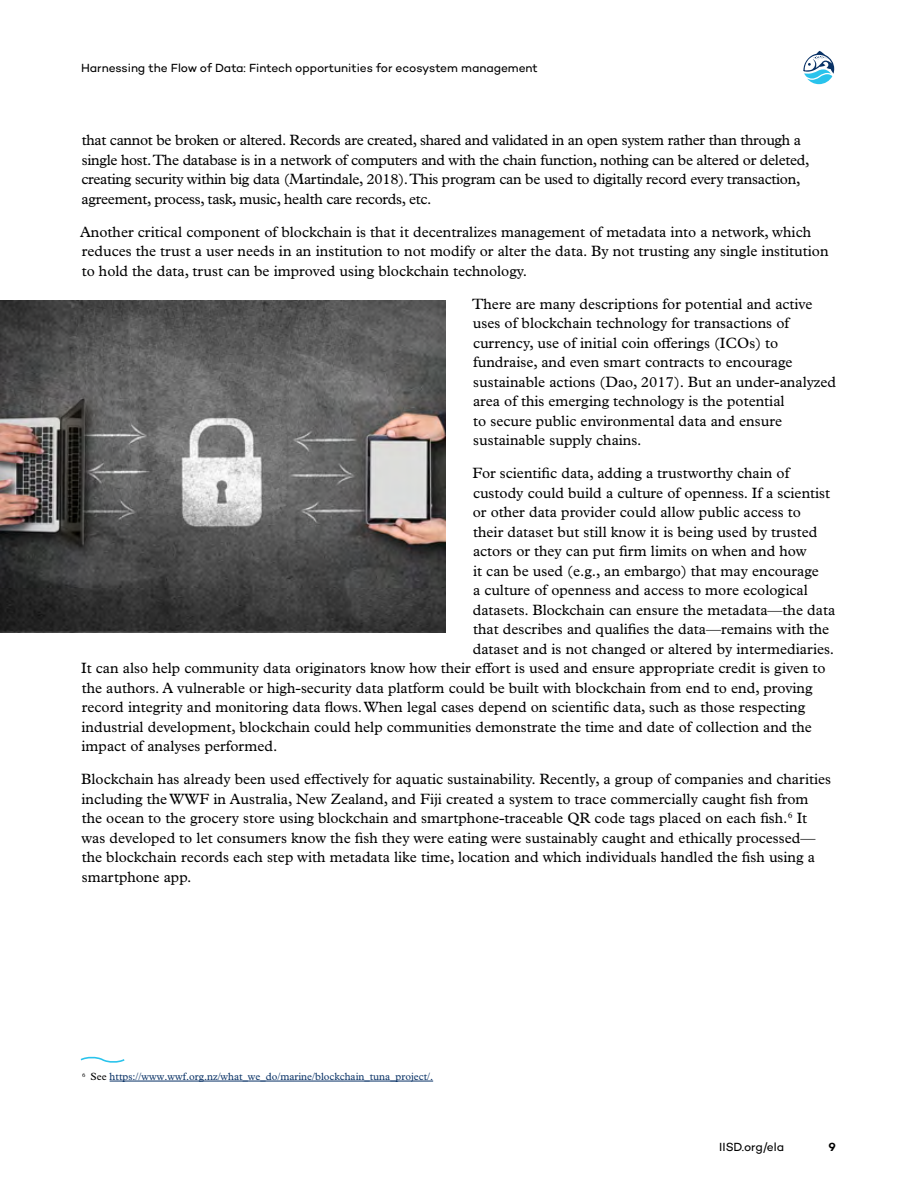
<style>
.page{position:relative;width:918px;height:1188px;background:#fff}
.page>*{position:absolute;margin:0;border:0;box-sizing:border-box;transform-origin:0 0}
.t1{font:15px/19.5px "Plantin MT Pro";color:#000}
.t2{font:15px/19.5px "Plantin MT Pro";letter-spacing:-.02em;color:#000}
.t3{font:12px "Campton";letter-spacing:-.005em;color:#000}
.t4{font:600 12px "Campton";color:#000}
.t5{font:10.5px "Plantin MT Pro";color:#093266}
.s1{color:#000}
</style>
<div class="page">
<svg style="left:803px;top:51px;width:31px;height:33px"></svg>
<svg style="left:80px;top:1057px;width:45px;height:6px"></svg>
<hr style="left:110px;top:1081px;width:323px;height:1px;background:#093266">
<img style="left:0;top:301px;width:446px;height:332px">
<p class="t3" style="left:81px;top:61px;width:458px">Harnessing the Flow of Data: Fintech opportunities for ecosystem management</p>
<p class="t2" style="left:82px;top:131px;width:730px">that cannot be broken or altered. Records are created, shared and validated in an open system rather than through a single host. The database is in a network of computers and with the chain function, nothing can be altered or deleted, creating security within big data (Martindale, 2018). This program can be used to digitally record every transaction, agreement, process, task, music, health care records, etc.</p>
<p class="t1" style="left:80px;top:222px;width:750px">Another critical component of blockchain is that it decentralizes management of metadata into a network, which reduces the trust a user needs in an institution to not modify or alter the data. By not trusting any single institution to hold the data, trust can be improved using blockchain technology.</p>
<p class="t1" style="left:472px;top:294px;width:366px">There are many descriptions for potential and active uses of blockchain technology for transactions of currency, use of initial coin offerings (ICOs) to fundraise, and even smart contracts to encourage sustainable actions (Dao, 2017). But an under-analyzed area of this emerging technology is the potential<br>to secure public environmental data and ensure sustainable supply chains.</p>
<p class="t1" style="left:473px;top:464px;width:318px">For scientific data, adding a trustworthy chain of</p>
<p class="t1" style="left:473px;top:483px;width:359px">custody could build a culture of openness. If a scientist</p>
<p class="t1" style="left:473px;top:503px;width:330px">or other data provider could allow public access to</p>
<p class="t1" style="left:473px;top:522px;width:346px">their dataset but still know it is being used by trusted</p>
<p class="t1" style="left:473px;top:542px;width:335px">actors or they can put firm limits on when and how</p>
<p class="t1" style="left:473px;top:561px;width:347px">it can be used (e.g., an embargo) that may encourage</p>
<p class="t1" style="left:473px;top:581px;width:336px">a culture of openness and access to more ecological</p>
<p class="t1" style="left:473px;top:600px;width:364px">datasets. Blockchain can ensure the metadata—the data</p>
<p class="t1" style="left:473px;top:620px;width:358px">that describes and qualifies the data—remains with the</p>
<p class="t1" style="left:473px;top:639px;width:363px">dataset and is not changed or altered by intermediaries.</p>
<p class="t1" style="left:81px;top:659px;width:746px">It can also help community data originators know how their effort is used and ensure appropriate credit is given to</p>
<p class="t1" style="left:82px;top:678px;width:733px">the authors. A vulnerable or high-security data platform could be built with blockchain from end to end, proving</p>
<p class="t1" style="left:82px;top:698px;width:725px">record integrity and monitoring data flows. When legal cases depend on scientific data, such as those respecting</p>
<p class="t1" style="left:82px;top:717px;width:732px">industrial development, blockchain could help communities demonstrate the time and date of collection and the</p>
<p class="t1" style="left:82px;top:737px;width:198px">impact of analyses performed.</p>
<p class="t1" style="left:81px;top:770px;width:751px">Blockchain has already been used effectively for aquatic sustainability. Recently, a group of companies and charities including the WWF in Australia, New Zealand, and Fiji created a system to trace commercially caught fish from the ocean to the grocery store using blockchain and smartphone-traceable QR code tags placed on each fish.<sup>6</sup> It was developed to let consumers know the fish they were eating were sustainably caught and ethically processed— the blockchain records each step with metadata like time, location and which individuals handled the fish using a smartphone app.</p>
<p class="t5" style="left:82px;top:1070px;width:353px"><sup>6</sup> <span class="s1">See</span> https://www.wwf.org.nz/what_we_do/marine/blockchain_tuna_project/.</p>
<p class="t3" style="left:719px;top:1139px;width:66px">IISD.org/ela</p>
<p class="t4" style="left:828px;top:1139px;width:9px">9</p>
</div>
